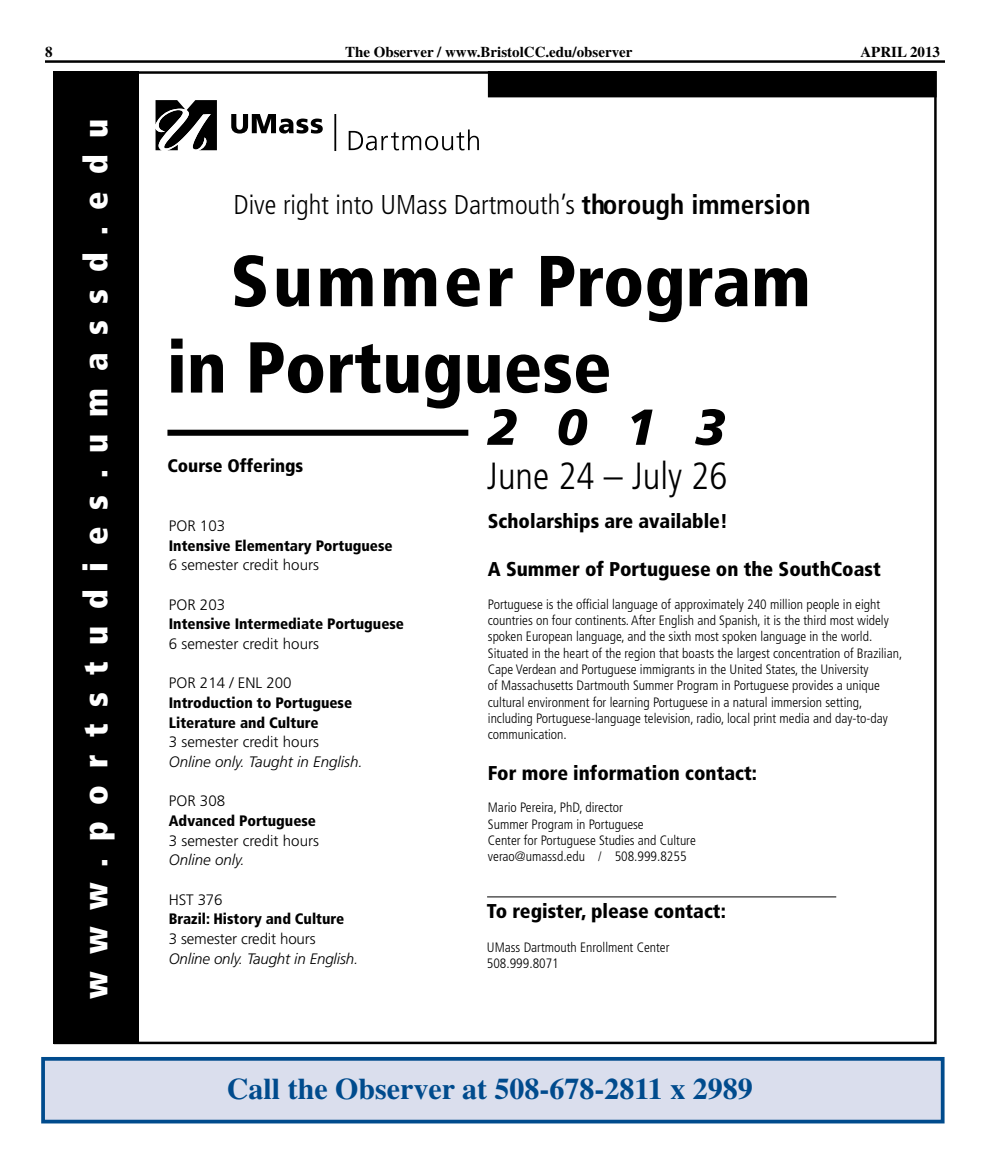
<style>
.page{position:relative;width:990px;height:1170px;background:#fff}
.page>*{position:absolute;margin:0;border:0;box-sizing:border-box;transform-origin:0 0}
.t1{font:900 condensed 72px/86.4px "Frutiger";color:#000}
.t2{font:italic 900 50.5px "Frutiger";color:#000}
.t3{font:300 condensed 37.88px "Frutiger";color:#000}
.t4{font:900 condensed 33.25px "Frutiger";letter-spacing:.51em;color:#fff}
.t5{font:700 30px "Times";color:#004b8d}
.t6{font:300 condensed 27.25px "Frutiger";color:#000}
.t7{font:900 condensed 20px "Frutiger";color:#000}
.t8{font:900 condensed 18.12px "Frutiger";color:#000}
.t9{font:900 condensed 15.12px/19.6px "Frutiger";color:#000}
.t10{font:300 15.12px "Frutiger";color:#000}
.t11{font:italic 300 15.12px "Frutiger";color:#000}
.t12{font:700 15px "Times";color:#000}
.t13{font:300 condensed 13.62px/16.4px "Frutiger";color:#000}
.s1{font-weight:700}
</style>
<div class="page">
<hr style="left:45px;top:60px;width:900px;height:3px;background:#000">
<div style="left:54px;top:71px;width:85px;height:973px;background:#000"></div>
<div style="left:488px;top:71px;width:449px;height:26px;background:#000"></div>
<div style="left:167px;top:430px;width:301px;height:6px;background:#000"></div>
<hr style="left:487px;top:897px;width:349px;height:1px;background:#000">
<hr style="left:334px;top:114px;width:2px;height:37px;background:#000">
<svg style="left:155px;top:100px;width:62px;height:51px"></svg>
<svg style="left:231px;top:114px;width:92px;height:20px"></svg>
<svg style="left:349px;top:129px;width:130px;height:21px"></svg>
<div style="left:41px;top:1057px;width:904px;height:66px;background:#dadeed;border:4px solid #004b8d"></div>
<p class="t12" style="left:45px;top:43px;width:9px">8</p>
<p class="t12" style="left:345px;top:43px;width:289px">The Observer / www.BristolCC.edu/observer</p>
<p class="t12" style="left:860px;top:43px;width:81px">APRIL 2013</p>
<h3 class="t4" style="left:76px;top:999px;width:882px;rotate:-90deg">www.portstudies.umassd.edu</h3>
<h3 class="t6" style="left:234px;top:189px;width:578px">Dive right into UMass Dartmouth’s <span class="s1">thorough immersion</span></h3>
<h1 class="t1" style="left:167px;top:238px;width:646px;text-indent:64px">Summer Program in Portuguese</h1>
<h2 class="t2" style="left:487px;top:397px;width:240px">2013</h2>
<h3 class="t3" style="left:487px;top:454px;width:242px">June 24 – July 26</h3>
<h3 class="t8" style="left:167px;top:455px;width:137px">Course Offerings</h3>
<p class="t10" style="left:169px;top:517px;width:58px">POR 103</p>
<p class="t9" style="left:169px;top:536px;width:225px">Intensive Elementary Portuguese</p>
<p class="t10" style="left:169px;top:557px;width:152px">6 semester credit hours</p>
<p class="t10" style="left:169px;top:596px;width:58px">POR 203</p>
<p class="t9" style="left:169px;top:614px;width:237px">Intensive Intermediate Portuguese</p>
<p class="t10" style="left:169px;top:635px;width:152px">6 semester credit hours</p>
<p class="t10" style="left:169px;top:675px;width:124px">POR 214 / ENL 200</p>
<p class="t9" style="left:169px;top:693px;width:185px">Introduction to Portuguese<br>Literature and Culture</p>
<p class="t10" style="left:169px;top:734px;width:152px">3 semester credit hours</p>
<p class="t11" style="left:169px;top:753px;width:195px">Online only. Taught in English.</p>
<p class="t10" style="left:169px;top:793px;width:58px">POR 308</p>
<p class="t9" style="left:169px;top:811px;width:149px">Advanced Portuguese</p>
<p class="t10" style="left:169px;top:832px;width:152px">3 semester credit hours</p>
<p class="t11" style="left:169px;top:852px;width:77px">Online only.</p>
<p class="t10" style="left:169px;top:891px;width:55px">HST 376</p>
<p class="t9" style="left:169px;top:909px;width:177px">Brazil: History and Culture</p>
<p class="t10" style="left:169px;top:930px;width:148px">3 semester credit hours</p>
<p class="t11" style="left:169px;top:950px;width:191px">Online only. Taught in English.</p>
<h3 class="t7" style="left:488px;top:509px;width:241px">Scholarships are available!</h3>
<h3 class="t7" style="left:488px;top:557px;width:394px">A Summer of Portuguese on the SouthCoast</h3>
<p class="t13" style="left:488px;top:596px;width:416px">Portuguese is the official language of approximately 240 million people in eight countries on four continents. After English and Spanish, it is the third most widely spoken European language, and the sixth most spoken language in the world.<br>Situated in the heart of the region that boasts the largest concentration of Brazilian, Cape Verdean and Portuguese immigrants in the United States, the University<br>of Massachusetts Dartmouth Summer Program in Portuguese provides a unique cultural environment for learning Portuguese in a natural immersion setting, including Portuguese-language television, radio, local print media and day-to-day communication.</p>
<h3 class="t7" style="left:488px;top:761px;width:271px">For more information contact:</h3>
<p class="t13" style="left:488px;top:800px;width:209px">Mario Pereira, PhD, director<br>Summer Program in Portuguese<br>Center for Portuguese Studies and Culture verao@umassd.edu / 508.999.8255</p>
<h3 class="t7" style="left:487px;top:900px;width:241px">To register, please contact:</h3>
<p class="t13" style="left:487px;top:939px;width:184px">UMass Dartmouth Enrollment Center<br>508.999.8071</p>
<h3 class="t5" style="left:227px;top:1071px;width:528px">Call the Observer at 508-678-2811 x 2989</h3>
</div>
